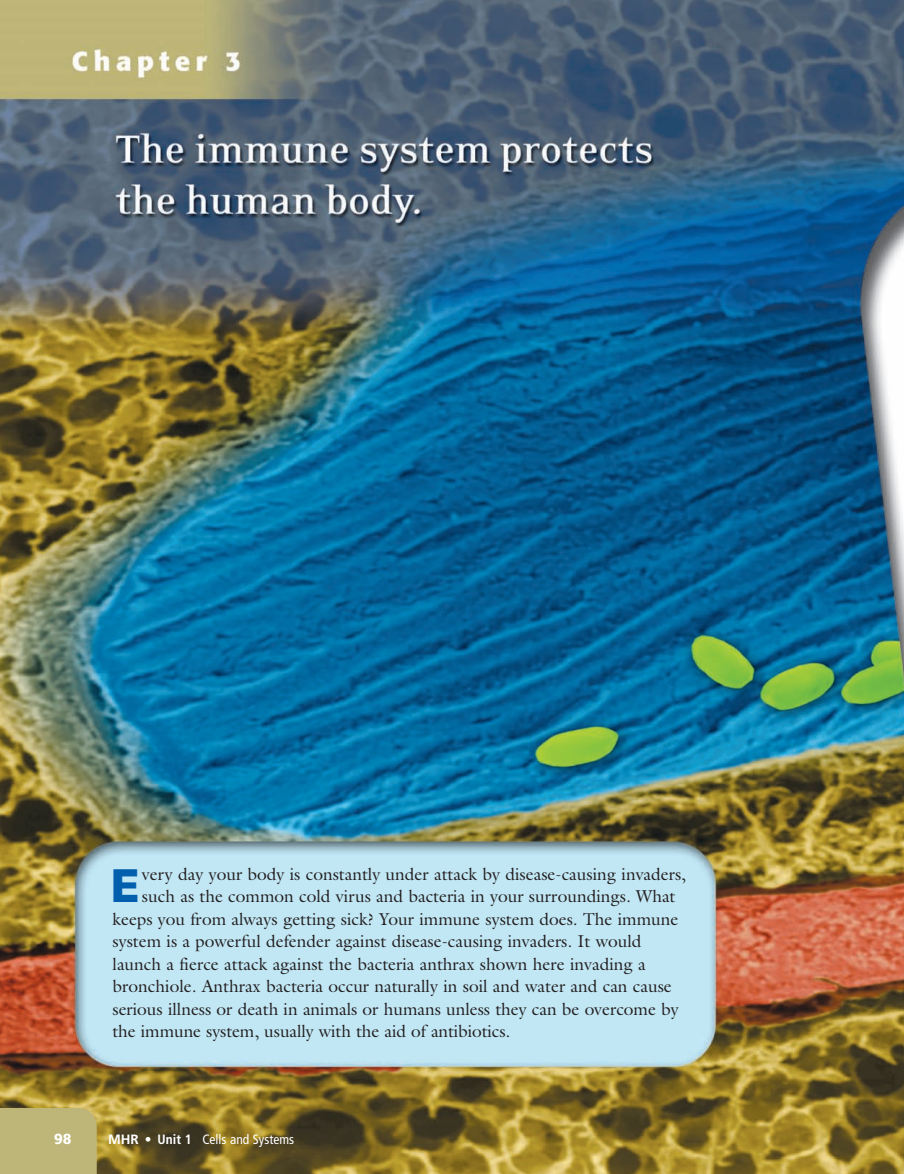
<style>
.page{position:relative;width:904px;height:1174px;background:#fff}
.page>*{position:absolute;margin:0;border:0;box-sizing:border-box;transform-origin:0 0}
.t1{font:700 43.65px "Eurostile";color:#015fae}
.t2{font:17.25px "Galliard";color:#231f20}
.t3{font:500 15px "Formata";color:#fff}
.t4{font:condensed 13.5px "Frutiger";color:#fff}
.s1{font-weight:700;font-stretch:normal}
.s2{font-weight:700}
</style>
<div class="page">
<img style="left:0;top:0;width:903px;height:1173px">
<h1 class="t1" style="left:111px;top:869px;width:31px">E</h1>
<p class="t2" style="left:142px;top:867px;width:545px">very day your body is constantly under attack by disease-causing invaders,</p>
<p class="t2" style="left:142px;top:889px;width:535px">such as the common cold virus and bacteria in your surroundings. What</p>
<p class="t2" style="left:112px;top:912px;width:567px">keeps you from always getting sick? Your immune system does. The immune</p>
<p class="t2" style="left:112px;top:934px;width:530px">system is a powerful defender against disease-causing invaders. It would</p>
<p class="t2" style="left:112px;top:957px;width:535px">launch a fierce attack against the bacteria anthrax shown here invading a</p>
<p class="t2" style="left:112px;top:979px;width:561px">bronchiole. Anthrax bacteria occur naturally in soil and water and can cause</p>
<p class="t2" style="left:112px;top:1002px;width:567px">serious illness or death in animals or humans unless they can be overcome by</p>
<p class="t2" style="left:112px;top:1024px;width:399px">the immune system, usually with the aid of antibiotics.</p>
<p class="t3" style="left:54px;top:1131px;width:19px">98</p>
<p class="t4" style="left:108px;top:1133px;width:188px"><span class="s1">MHR •</span> <span class="s2">Unit 1</span> Cells and Systems</p>
</div>
